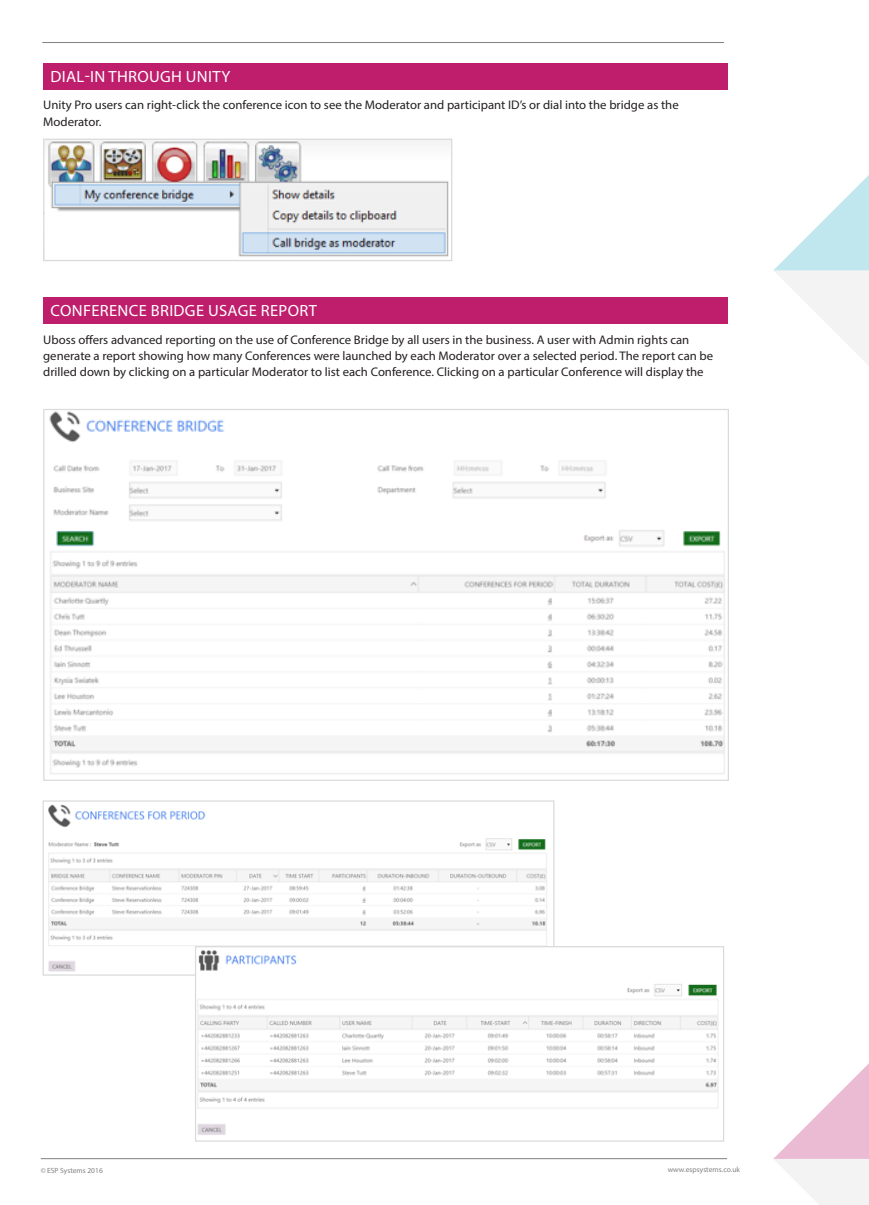
<style>
.page{position:relative;width:869px;height:1205px;background:#fff}
.page>*{position:absolute;margin:0;border:0;box-sizing:border-box;transform-origin:0 0}
.Graph_Heading_Highli{font:16.25px "Myriad Pro";letter-spacing:.02em;color:#fff}
.Body_Text{font:12.5px/16.2px "Myriad Pro";color:#231f20}
.t1{font:7.5px "Myriad Pro";color:#808180}
</style>
<div class="page">
<hr style="left:41px;top:1158px;width:685px;height:1px;background:#808180">
<hr style="left:42px;top:42px;width:681px;height:1px;background:#808180">
<svg style="left:773px;top:176px;width:95px;height:188px"></svg>
<svg style="left:773px;top:1064px;width:95px;height:141px"></svg>
<div style="left:43px;top:63px;width:684px;height:27px;background:#bf1e6c"></div>
<div style="left:43px;top:297px;width:684px;height:27px;background:#bf1e6c"></div>
<img style="left:45px;top:141px;width:405px;height:116px">
<div style="left:43px;top:139px;width:409px;height:122px;border:1px solid #d9dadc"></div>
<img style="left:49px;top:411px;width:676px;height:363px">
<img style="left:48px;top:804px;width:499px;height:168px">
<div style="left:43px;top:800px;width:511px;height:175px;border:1px solid #d9dadc"></div>
<img style="left:197px;top:948px;width:522px;height:187px">
<div style="left:195px;top:946px;width:528px;height:195px;border:1px solid #d9dadc"></div>
<p class="Graph_Heading_Highli" style="left:50px;top:66px;width:181px">DIAL-IN THROUGH UNITY</p>
<p class="Body_Text" style="left:43px;top:97px;width:636px">Unity Pro users can right-click the conference icon to see the Moderator and participant ID’s or dial into the bridge as the<br>Moderator.</p>
<p class="Graph_Heading_Highli" style="left:50px;top:300px;width:268px">CONFERENCE BRIDGE USAGE REPORT</p>
<p class="Body_Text" style="left:43px;top:331px;width:671px">Uboss offers advanced reporting on the use of Conference Bridge by all users in the business. A user with Admin rights can generate a report showing how many Conferences were launched by each Moderator over a selected period. The report can be drilled down by clicking on a particular Moderator to list each Conference. Clicking on a particular Conference will display the</p>
<p class="t1" style="left:41px;top:1166px;width:64px">© ESP Systems 2016</p>
<p class="t1" style="left:667px;top:1165px;width:74px">www.espsystems.co.uk</p>
</div>
